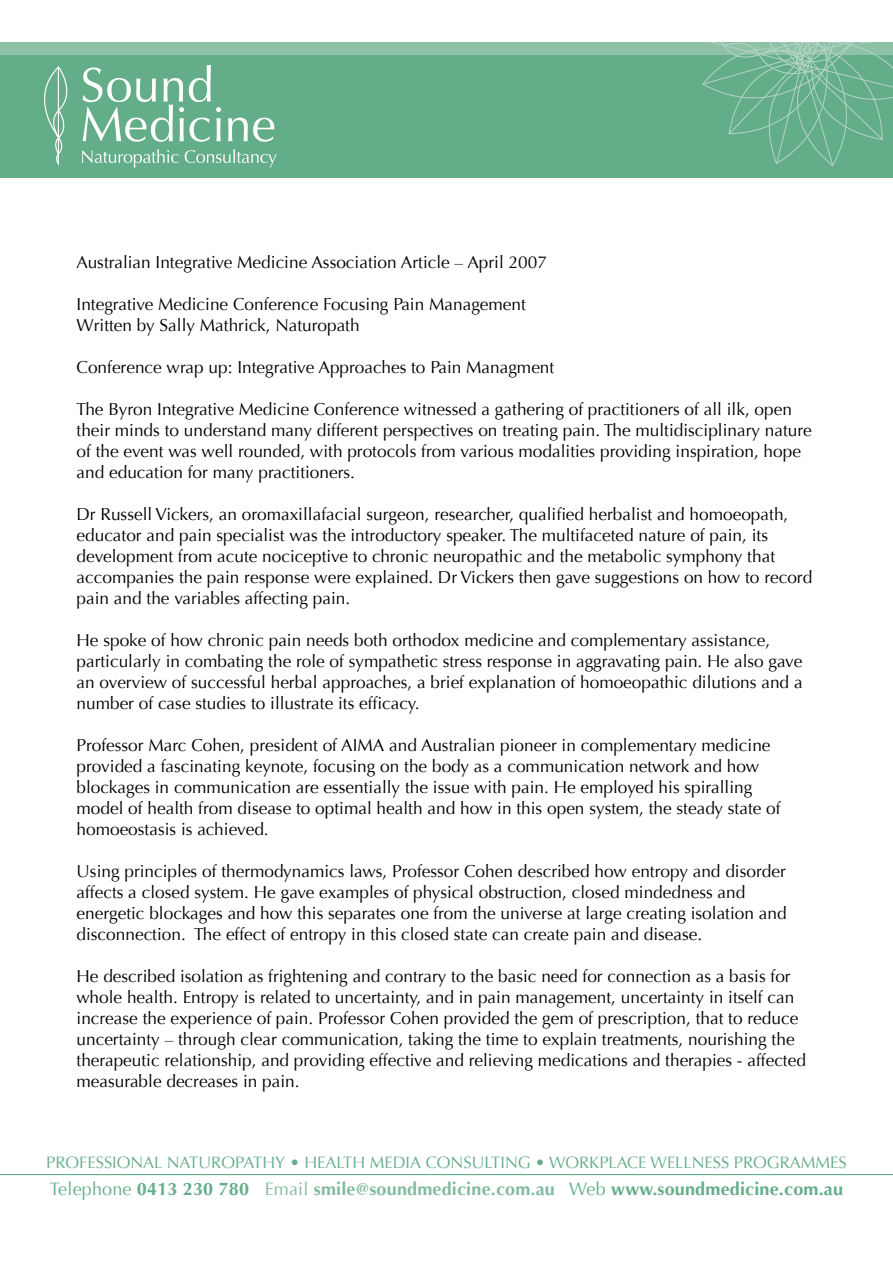
<style>
.page{position:relative;width:893px;height:1263px;background:#fff}
.page>*{position:absolute;margin:0;border:0;box-sizing:border-box;transform-origin:0 0}
.t1{font:700 18px "Optima";letter-spacing:.01em;color:#64ad89}
.t2{font:17.25px/21px "Optima";color:#000}
.t3{font:16.5px "Optima";color:#64ad89}
.s1{font-weight:400}
.s2{font-weight:400;color:#81ba9c}
.s3{color:#81ba9c}
</style>
<div class="page">
<div style="left:0;top:43px;width:893px;height:14px;background:#8fc1a7"></div>
<div style="left:0;top:55px;width:893px;height:123px;background:#64ad89"></div>
<svg style="left:702px;top:43px;width:191px;height:124px"></svg>
<svg style="left:82px;top:149px;width:195px;height:19px"></svg>
<svg style="left:82px;top:65px;width:192px;height:77px"></svg>
<svg style="left:44px;top:66px;width:23px;height:100px"></svg>
<hr style="left:0;top:1174px;width:893px;height:1px;background:#64ad89">
<p class="t2" style="left:77px;top:252px;width:472px">Australian I ntegrative Medicine Association Article – April 2007</p>
<p class="t2" style="left:77px;top:294px;width:451px">I ntegrative Medicine Conference Focusing Pain Management<br>Written by Sally Mathrick, N aturopath</p>
<p class="t2" style="left:77px;top:357px;width:479px">Conference wrap up: I ntegrative Approaches to Pain Managment</p>
<p class="t2" style="left:77px;top:399px;width:737px">The Byron I ntegrative Medicine Conference witnessed a gathering of practitioners of all ilk, open their minds to understand many different perspectives on treating pain. The multidisciplinary nature of the event was well rounded, with protocols from various modalities providing inspiration, hope and education for many practitioners.</p>
<p class="t2" style="left:77px;top:504px;width:737px">Dr Russell Vickers, an oromaxillafacial surgeon, researcher, qualified herbalist and homoeopath, educator and pain specialist was the introductory speaker. The multifaceted nature of pain, its development from acute nociceptive to chronic neuropathic and the metabolic symphony that accompanies the pain response were explained. Dr Vickers then gave suggestions on how to record pain and the variables affecting pain.</p>
<p class="t2" style="left:77px;top:630px;width:728px">He spoke of how chronic pain needs both orthodox medicine and complementary assistance, particularly in combating the role of sympathetic stress response in aggravating pain. H e also gave an overview of successful herbal approaches, a brief explanation of homoeopathic dilutions and a number of case studies to illustrate its efficacy.</p>
<p class="t2" style="left:77px;top:735px;width:277px">Professor Marc Cohen, president of AIMA</p>
<p class="t2" style="left:77px;top:735px;width:706px;text-indent:313px">and Australian pioneer in complementary medicine provided a fascinating keynote, focusing on the body as a communication network and how blockages in communication are essentially the issue with pain. He employed his spiralling model of health from disease to optimal health and how in this open system, the steady state of homoeostasis is achieved.</p>
<p class="t2" style="left:77px;top:861px;width:712px">U sing principles of thermodynamics laws, Professor Cohen described how entropy and disorder affects a closed system. H e gave examples of physical obstruction, closed mindedness and energetic blockages and how this separates one from the universe at large creating isolation and disconnection. The effect of entropy in this closed state can create pain and disease.</p>
<p class="t2" style="left:77px;top:966px;width:731px">He described isolation as frightening and contrary to the basic need for connection as a basis for whole health. Entropy is related to uncertainty, and in pain management, uncertainty in itself can increase the experience of pain. Professor Cohen provided the gem of prescription, that to reduce uncertainty – through clear communication, taking the time to explain treatments, nourishing the therapeutic relationship, and providing effective and relieving medications and therapies - affected measurable decreases in pain.</p>
<p class="t3" style="left:46px;top:1153px;width:802px">Professional Naturopathy • H ealth media consulting • Workplace wellness programmes</p>
<p class="t1" style="left:50px;top:1179px;width:795px"><span class="s1">Telephone</span> 0413 230 780 <span class="s2">Email</span> <span class="s3">smile@soundmedicine.com.au</span> <span class="s1">Web</span> www.soundmedicine.com.au</p>
</div>
